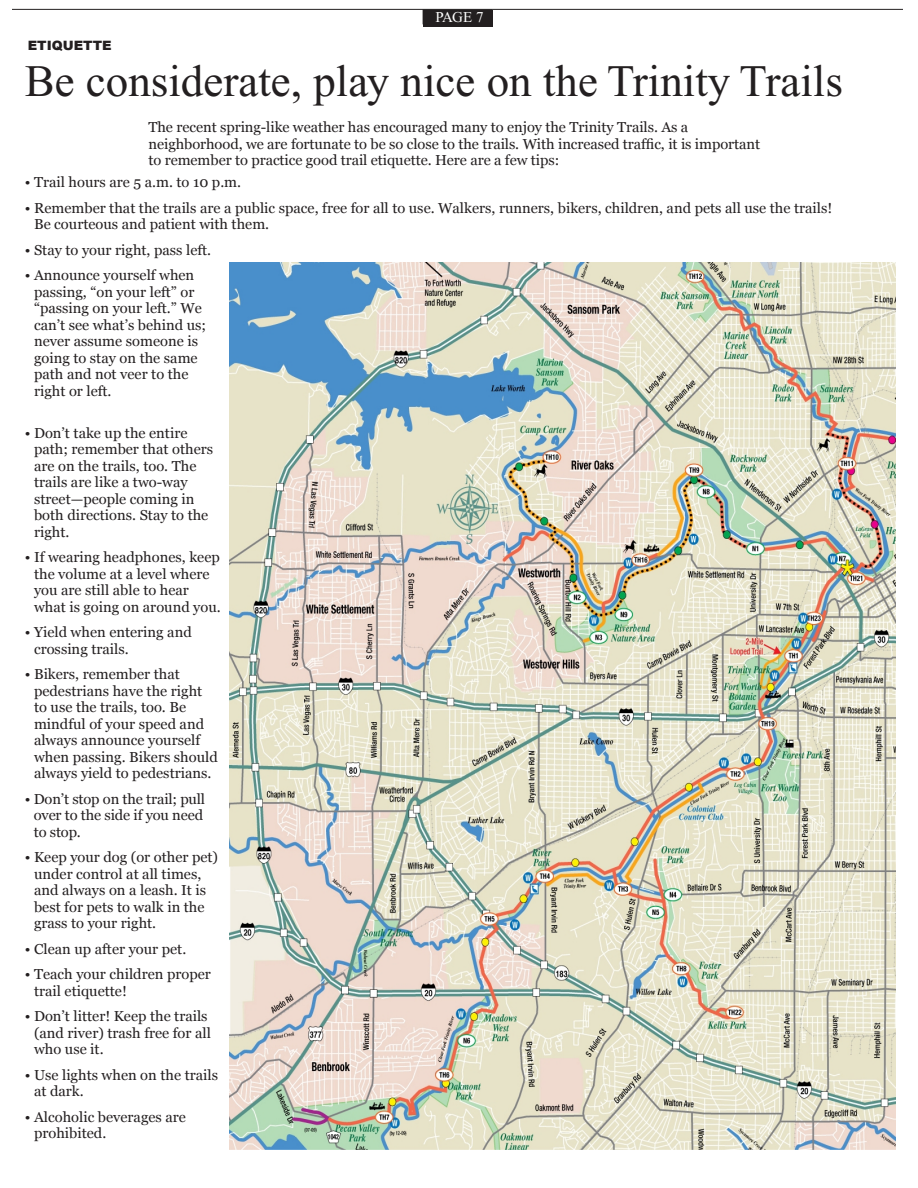
<style>
.page{position:relative;width:918px;height:1188px;background:#fff}
.page>*{position:absolute;margin:0;border:0;box-sizing:border-box;transform-origin:0 0}
.Body_Text_Indent{font:45px "Times New Roman";color:#231f20}
.t1{font:15px "Times New Roman";color:#fff}
.List_Paragraph{font:14.4px/16.5px "Georgia";color:#231f20}
.t2{font:900 12.9px "Arial";color:#231f20}
</style>
<div class="page">
<hr style="left:12px;top:9px;width:891px;height:1px;background:#231f20">
<div style="left:423px;top:9px;width:69px;height:15px;background:#2c2929"></div>
<div style="left:423px;top:10px;width:69px;height:17px;background:#231f20"></div>
<img style="left:230px;top:262px;width:666px;height:888px">
<p class="t2" style="left:28px;top:38px;width:86px">ETIQUETTE</p>
<p class="t1" style="left:436px;top:9px;width:50px">PAGE 7</p>
<p class="Body_Text_Indent" style="left:25px;top:57px;width:820px">Be considerate, play nice on the Trinity Trails</p>
<p class="List_Paragraph" style="left:148px;top:119px;width:613px">The recent spring-like weather has encouraged many to enjoy the Trinity Trails. As a neighborhood, we are fortunate to be so close to the trails. With increased traffic, it is important to remember to practice good trail etiquette. Here are a few tips:</p>
<p class="List_Paragraph" style="left:25px;top:174px;width:218px">• Trail hours are 5 a.m. to 10 p.m.</p>
<p class="List_Paragraph" style="left:34px;top:200px;width:800px;text-indent:-9px">• Remember that the trails are a public space, free for all to use. Walkers, runners, bikers, children, and pets all use the trails!<br>Be courteous and patient with them.</p>
<p class="List_Paragraph" style="left:25px;top:242px;width:188px">• Stay to your right, pass left.</p>
<p class="List_Paragraph" style="left:34px;top:267px;width:174px;text-indent:-9px">• Announce yourself when passing, “on your left” or “passing on your left.” We can’t see what’s behind us; never assume someone is going to stay on the same path and not veer to the right or left.</p>
<p class="List_Paragraph" style="left:34px;top:425px;width:181px;text-indent:-9px">• Don’t take up the entire path; remember that others are on the trails, too. The trails are like a two-way street—people coming in both directions. Stay to the right.</p>
<p class="List_Paragraph" style="left:34px;top:549px;width:188px;text-indent:-9px">• If wearing headphones, keep the volume at a level where you are still able to hear what is going on around you.</p>
<p class="List_Paragraph" style="left:34px;top:624px;width:159px;text-indent:-9px">• Yield when entering and crossing trails.</p>
<p class="List_Paragraph" style="left:34px;top:666px;width:185px;text-indent:-9px">• Bikers, remember that pedestrians have the right to use the trails, too. Be mindful of your speed and always announce yourself when passing. Bikers should always yield to pedestrians.</p>
<p class="List_Paragraph" style="left:34px;top:791px;width:173px;text-indent:-9px">• Don’t stop on the trail; pull over to the side if you need to stop.</p>
<p class="List_Paragraph" style="left:34px;top:849px;width:186px;text-indent:-9px">• Keep your dog (or other pet) under control at all times, and always on a leash. It is best for pets to walk in the grass to your right.</p>
<p class="List_Paragraph" style="left:25px;top:941px;width:163px">• Clean up after your pet.</p>
<p class="List_Paragraph" style="left:34px;top:966px;width:178px;text-indent:-9px">• Teach your children proper trail etiquette!</p>
<p class="List_Paragraph" style="left:34px;top:1008px;width:178px;text-indent:-9px">• Don’t litter! Keep the trails (and river) trash free for all who use it.</p>
<p class="List_Paragraph" style="left:34px;top:1067px;width:185px;text-indent:-9px">• Use lights when on the trails at dark.</p>
<p class="List_Paragraph" style="left:34px;top:1109px;width:153px;text-indent:-9px">• Alcoholic beverages are prohibited.</p>
</div>
